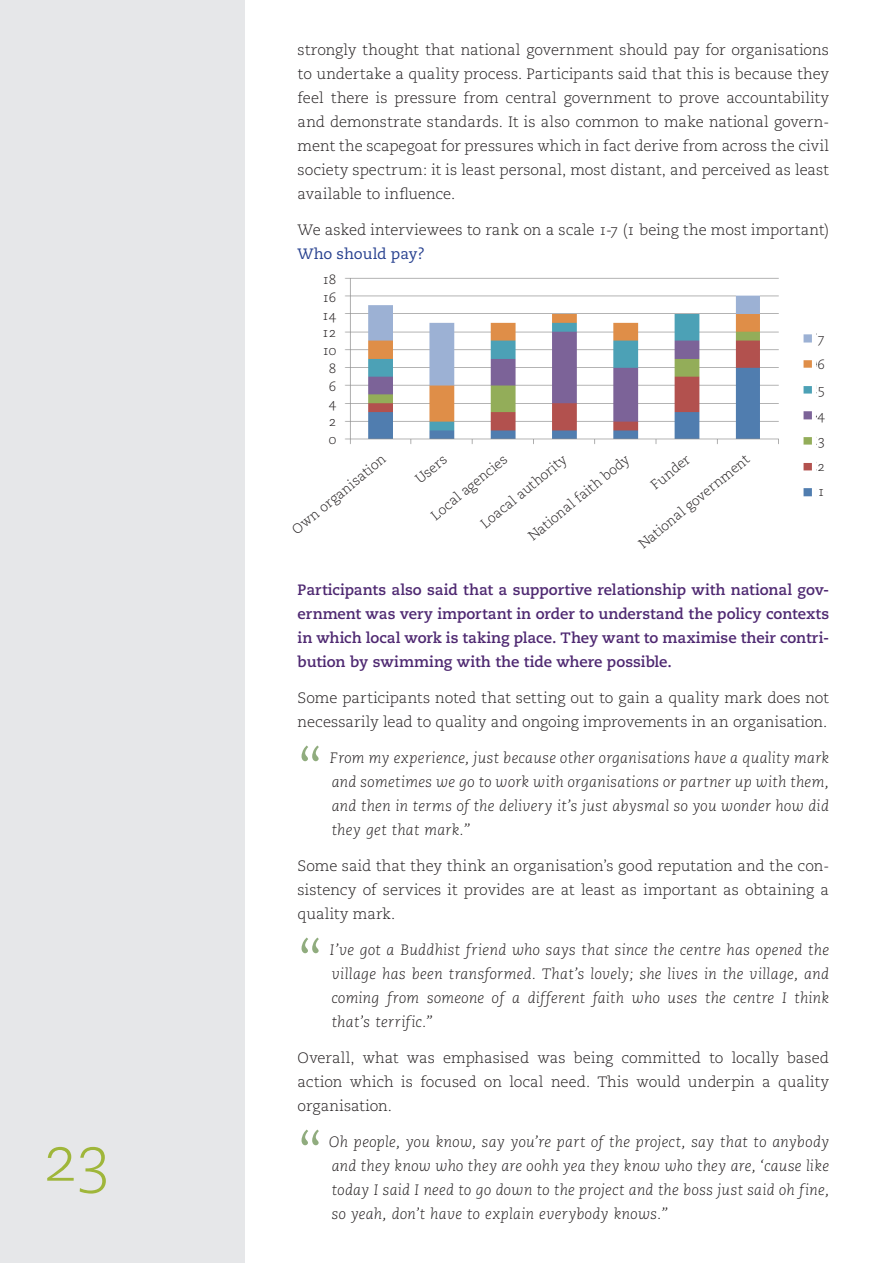
<style>
.page{position:relative;width:893px;height:1263px;background:#fff}
.page>*{position:absolute;margin:0;border:0;box-sizing:border-box;transform-origin:0 0}
.t1{font:64.5px "Caecilia Light Os F";color:#90ac7e}
.t2{font:64.5px "Caecilia Light Os F";color:#9fb63a}
.t3{font:15px/24px "Caecilia Light Os F";color:#231f20;text-align:justify}
.t4{font:15px/24px "Caecilia Light Italic Os F";letter-spacing:.015em;color:#231f20;text-align:justify}
.t5{font:15px/24px "Caecilia Bold Os F";color:#4e2871;text-align:justify}
.t6{font:15px "Caecilia Roman Os F";letter-spacing:-.005em;color:#253f8e}
.t7{font:13.5px/17.7px "Caecilia Light Os F";letter-spacing:-.045em;color:#231f20;text-align:center}
</style>
<div class="page">
<div style="left:0;top:0;width:244px;height:1263px;background:#e6e7e9"></div>
<img style="left:345px;top:277px;width:434px;height:167px">
<img style="left:803px;top:334px;width:13px;height:163px">
<h1 class="t2" style="left:43px;top:1122px;width:70px">23</h1>
<p class="t3" style="left:298px;top:38px;width:533px">strongly thought that national government should pay for organisations to undertake a quality process. Participants said that this is because they feel there is pressure from central government to prove accountability and demonstrate standards. It is also common to make national govern&shy;ment the scapegoat for pressures which in fact derive from across the civil society spectrum: it is least personal, most distant, and perceived as least available to influence.</p>
<p class="t3" style="left:298px;top:218px;width:533px">We asked interviewees to rank on a scale 1-7 (1 being the most important)</p>
<p class="t6" style="left:298px;top:245px;width:129px">Who should pay?</p>
<p class="t7" style="left:322px;top:271px;width:16px">18<br>16<br>14<br>12<br>10<br>8<br>6<br>4<br>2<br>0</p>
<p class="t7" style="left:635px;top:540px;width:141px;rotate:-40deg">National government</p>
<p class="t7" style="left:525px;top:532px;width:128px;rotate:-40deg">National faith body</p>
<p class="t7" style="left:647px;top:480px;width:48px;rotate:-40deg">Funder</p>
<p class="t7" style="left:477px;top:519px;width:108px;rotate:-40deg">Loacal authority</p>
<p class="t7" style="left:289px;top:525px;width:118px;rotate:-40deg">Own organisation</p>
<p class="t7" style="left:412px;top:474px;width:38px;rotate:-40deg">Users</p>
<p class="t7" style="left:427px;top:511px;width:96px;rotate:-40deg">Local agencies</p>
<p class="t7" style="left:817px;top:326px;width:9px;line-height:25.5px;text-align:justify">7<br>6<br>5<br>4<br>3<br>2<br>1</p>
<p class="t5" style="left:298px;top:578px;width:533px">Participants also said that a supportive relationship with national gov&shy;ernment was very important in order to understand the policy contexts in which local work is taking place. They want to maximise their contri&shy;bution by swimming with the tide where possible.</p>
<p class="t3" style="left:298px;top:686px;width:533px">Some participants noted that setting out to gain a quality mark does not necessarily lead to quality and ongoing improvements in an organisation.</p>
<h1 class="t1" style="left:298px;top:737px;width:27px">“</h1>
<p class="t4" style="left:330px;top:746px;width:501px">From my experience, just because other organisations have a quality mark and sometimes we go to work with organisations or partner up with them, and then in terms of the delivery it’s just abysmal so you wonder how did they get that mark.”</p>
<p class="t3" style="left:298px;top:854px;width:533px">Some said that they think an organisation’s good reputation and the con&shy;sistency of services it provides are at least as important as obtaining a quality mark.</p>
<h1 class="t1" style="left:298px;top:929px;width:27px">“</h1>
<p class="t4" style="left:330px;top:938px;width:501px">I’ve got a Buddhist friend who says that since the centre has opened the village has been transformed. That’s lovely; she lives in the village, and coming from someone of a different faith who uses the centre I think that’s terrific.”</p>
<p class="t3" style="left:298px;top:1046px;width:533px">Overall, what was emphasised was being committed to locally based action which is focused on local need. This would underpin a quality organisation.</p>
<h1 class="t1" style="left:298px;top:1121px;width:27px">“</h1>
<p class="t4" style="left:329px;top:1130px;width:502px">Oh people, you know, say you’re part of the project, say that to anybody and they know who they are oohh yea they know who they are, ‘cause like today I said I need to go down to the project and the boss just said oh fine, so yeah, don’t have to explain everybody knows.”</p>
</div>
